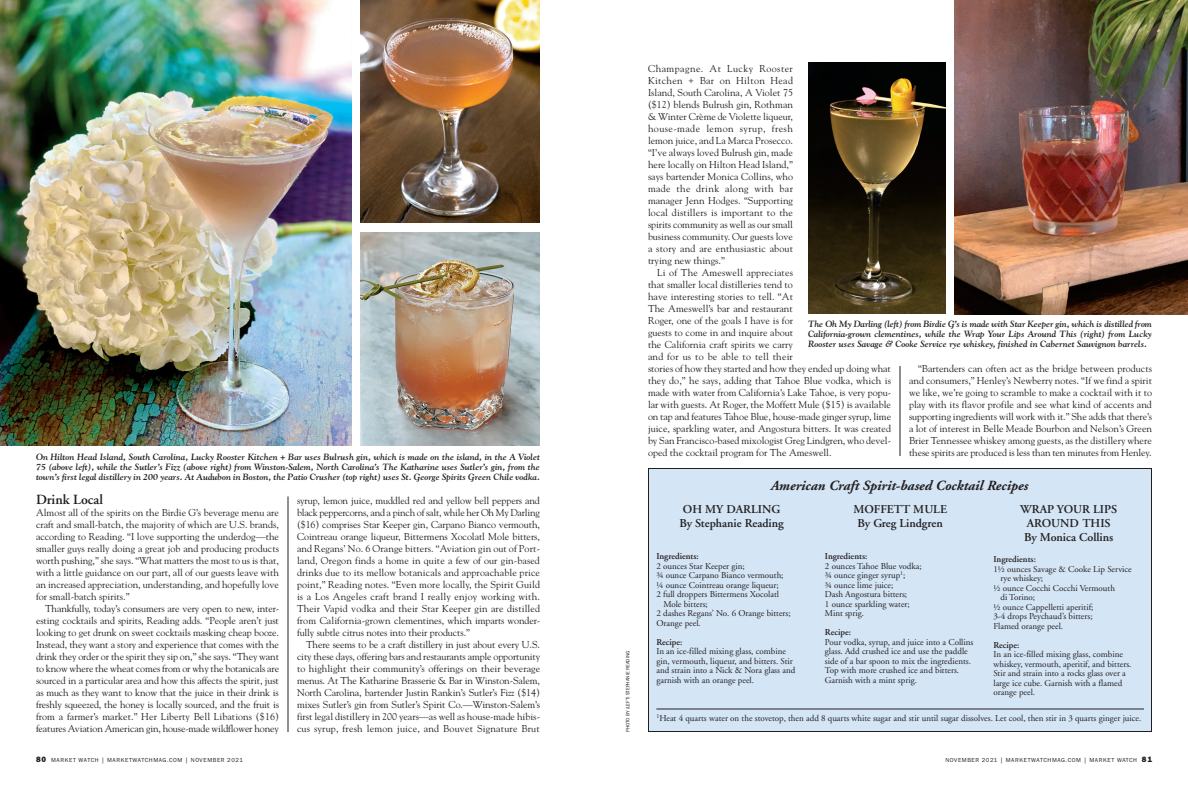
<style>
.page{position:relative;width:1188px;height:792px;background:#fff}
.page>*{position:absolute;margin:0;border:0;box-sizing:border-box;transform-origin:0 0}
.drinkhead{font:italic 700 14px "Adobe Garamond";color:#231f20}
.body_subhead{font:600 14px "Adobe Garamond";color:#231f20}
.drinkname{font:600 12px/14px "Adobe Garamond";color:#231f20;text-align:center}
.body{font:10px/12px "Goudy";color:#231f20;text-align:justify}
.drinkrecipe_ingred{font:9px/9.5px "Adobe Garamond";color:#231f20}
.t1{font:italic 700 9px/10px "Goudy";color:#231f20;text-align:justify}
.drinkrecipe_ingred-2{font:600 9px "Adobe Garamond";color:#231f20}
.folio{font:6px "Franklin Gothic EF";letter-spacing:.1em;color:#231f20}
.photocredit{font:5px "Franklin Gothic EF";color:#231f20}
.s1{font-weight:800;font-size:8px}
</style>
<div class="page">
<hr style="left:900px;top:366px;width:1px;height:90px;background:#231f20">
<div style="left:648px;top:468px;width:504px;height:264px;background:#d4e5f5"></div>
<div style="left:648px;top:468px;width:504px;height:264px;border:1px solid #231f20"></div>
<hr style="left:656px;top:709px;width:488px;height:1px;background:#231f20">
<hr style="left:288px;top:496px;width:1px;height:236px;background:#231f20">
<img style="left:808px;top:62px;width:138px;height:251px">
<img style="left:954px;top:0;width:234px;height:314px">
<img style="left:0;top:0;width:352px;height:445px">
<img style="left:360px;top:0;width:180px;height:223px">
<img style="left:360px;top:232px;width:180px;height:213px">
<p class="body" style="left:648px;top:62px;width:147px">Champagne. At Lucky Rooster Kitchen + Bar on Hilton Head Island, South Carolina, A Violet 75 ($12) blends Bulrush gin, Rothman &amp; Winter Crème de Violette liqueur, house-made lemon syrup, fresh lemon juice, and La Marca Prosecco. “I’ve always loved Bulrush gin, made here locally on Hilton Head Island,” says bartender Monica Collins, who made the drink along with bar manager Jenn Hodges. “Supporting local distillers is important to the spirits community as well as our small business community. Our guests love a story and are enthusiastic about trying new things.”</p>
<p class="body" style="left:648px;top:266px;width:245px;text-align:left;text-indent:9px">Li of The Ameswell appreciates<br>that smaller local distilleries tend to<br>have interesting stories to tell. “At<br>The Ameswell’s bar and restaurant<br>Roger, one of the goals I have is for<br>guests to come in and inquire about<br>the California craft spirits we carry<br>and for us to be able to tell their<br>stories of how they started and how they ended up doing what they do,” he says, adding that Tahoe Blue vodka, which is made with water from California’s Lake Tahoe, is very popu&shy;lar with guests. At Roger, the Moffett Mule ($15) is available on tap and features Tahoe Blue, house-made ginger syrup, lime juice, sparkling water, and Angostura bitters. It was created by San Francisco-based mixologist Greg Lindgren, who devel&shy;oped the cocktail program for The Ameswell.</p>
<p class="t1" style="left:808px;top:319px;width:345px">The Oh My Darling (left) from Birdie G’s is made with Star Keeper gin, which is distilled from California-grown clementines, while the Wrap Your Lips Around This (right) from Lucky Rooster uses Savage &amp; Cooke Service rye whiskey, finished in Cabernet Sauvignon barrels.</p>
<p class="body" style="left:909px;top:362px;width:245px;text-indent:9px">“Bartenders can often act as the bridge between products and consumers,” Henley’s Newberry notes. “If we find a spirit we like, we’re going to scramble to make a cocktail with it to play with its flavor profile and see what kind of accents and supporting ingredients will work with it.” She adds that there’s a lot of interest in Belle Meade Bourbon and Nelson’s Green Brier Tennessee whiskey among guests, as the distillery where these spirits are produced is less than ten minutes from Henley.</p>
<p class="t1" style="left:36px;top:452px;width:506px">On Hilton Head Island, South Carolina, Lucky Rooster Kitchen + Bar uses Bulrush gin, which is made on the island, in the A Violet 75 (above left), while the Sutler’s Fizz (above right) from Winston-Salem, North Carolina’s The Katharine uses Sutler’s gin, from the town’s first legal distillery in 200 years. At Audubon in Boston, the Patio Crusher (top right) uses St. George Spirits Green Chile vodka.</p>
<p class="drinkhead" style="left:770px;top:478px;width:259px">American Craft Spirit-based Cocktail Recipes</p>
<p class="body_subhead" style="left:36px;top:492px;width:68px">Drink Local</p>
<p class="body" style="left:36px;top:506px;width:245px">Almost all of the spirits on the Birdie G’s beverage menu are craft and small-batch, the majority of which are U.S. brands, according to Reading. “I love supporting the underdog—the smaller guys really doing a great job and producing products worth pushing,” she says. “What matters the most to us is that, with a little guidance on our part, all of our guests leave with an increased appreciation, understanding, and hopefully love for small-batch spirits.”</p>
<p class="body" style="left:36px;top:602px;width:245px;text-indent:9px">Thankfully, today’s consumers are very open to new, inter&shy;esting cocktails and spirits, Reading adds. “People aren’t just looking to get drunk on sweet cocktails masking cheap booze.<br>Instead, they want a story and experience that comes with the drink they order or the spirit they sip on,” she says. “They want to know where the wheat comes from or why the botanicals are sourced in a particular area and how this affects the spirit, just as much as they want to know that the juice in their drink is freshly squeezed, the honey is locally sourced, and the fruit is from a farmer’s market.” Her Liberty Bell Libations ($16) features Aviation American gin, house-made wildflower honey</p>
<p class="folio" style="left:36px;top:757px;width:208px"><span class="s1">80</span> MARKET WATCH | MARKETWATCHMAG.COM | NOVEMBER 2021</p>
<p class="folio" style="left:945px;top:757px;width:208px">NOVEMBER 2021 | MARKETWATCHMAG.COM | MARKET WATCH <span class="s1">81</span></p>
<p class="body" style="left:297px;top:494px;width:245px">syrup, lemon juice, muddled red and yellow bell peppers and black peppercorns, and a pinch of salt, while her Oh My Darling ($16) comprises Star Keeper gin, Carpano Bianco vermouth, Cointreau orange liqueur, Bittermens Xocolatl Mole bitters, and Regans’ No. 6 Orange bitters. “Aviation gin out of Port&shy;land, Oregon finds a home in quite a few of our gin-based drinks due to its mellow botanicals and approachable price point,” Reading notes. “Even more locally, the Spirit Guild is a Los Angeles craft brand I really enjoy working with.<br>Their Vapid vodka and their Star Keeper gin are distilled from California-grown clementines, which imparts wonder&shy;fully subtle citrus notes into their products.”</p>
<p class="body" style="left:297px;top:638px;width:245px;text-indent:9px">There seems to be a craft distillery in just about every U.S. city these days, offering bars and restaurants ample opportunity to highlight their community’s offerings on their beverage menus. At The Katharine Brasserie &amp; Bar in Winston-Salem, North Carolina, bartender Justin Rankin’s Sutler’s Fizz ($14) mixes Sutler’s gin from Sutler’s Spirit Co.—Winston-Salem’s first legal distillery in 200 years—as well as house-made hibis&shy;cus syrup, fresh lemon juice, and Bouvet Signature Brut</p>
<p class="drinkname" style="left:853px;top:502px;width:95px">MOFFETT MULE</p>
<p class="drinkname" style="left:858px;top:516px;width:87px">By Greg Lindgren</p>
<p class="drinkrecipe_ingred-2" style="left:825px;top:551px;width:44px">Ingredients:</p>
<p class="drinkrecipe_ingred" style="left:825px;top:561px;width:98px">2 ounces Tahoe Blue vodka;</p>
<p class="drinkrecipe_ingred" style="left:825px;top:571px;width:82px">¾ ounce ginger syrup<sup>1</sup>;</p>
<p class="drinkrecipe_ingred" style="left:825px;top:580px;width:70px">¾ ounce lime juice;</p>
<p class="drinkrecipe_ingred" style="left:825px;top:590px;width:84px">Dash Angostura bitters;</p>
<p class="drinkrecipe_ingred" style="left:825px;top:599px;width:86px">1 ounce sparkling water;</p>
<p class="drinkrecipe_ingred" style="left:825px;top:609px;width:41px">Mint sprig.</p>
<p class="drinkrecipe_ingred-2" style="left:825px;top:627px;width:28px">Recipe:</p>
<p class="drinkrecipe_ingred" style="left:825px;top:637px;width:150px">Pour vodka, syrup, and juice into a Collins glass. Add crushed ice and use the paddle side of a bar spoon to mix the ingredients.<br>Top with more crushed ice and bitters.<br>Garnish with a mint sprig.</p>
<p class="drinkname" style="left:683px;top:502px;width:99px">OH MY DARLING</p>
<p class="drinkname" style="left:679px;top:516px;width:106px">By Stephanie Reading</p>
<p class="drinkrecipe_ingred-2" style="left:656px;top:551px;width:44px">Ingredients:</p>
<p class="drinkrecipe_ingred" style="left:656px;top:561px;width:90px">2 ounces Star Keeper gin;</p>
<p class="drinkrecipe_ingred" style="left:656px;top:571px;width:129px">¾ ounce Carpano Bianco vermouth;</p>
<p class="drinkrecipe_ingred" style="left:656px;top:580px;width:124px">¼ ounce Cointreau orange liqueur;</p>
<p class="drinkrecipe_ingred" style="left:656px;top:590px;width:124px">2 full droppers Bittermens Xocolatl</p>
<p class="drinkrecipe_ingred" style="left:663px;top:599px;width:46px">Mole bitters;</p>
<p class="drinkrecipe_ingred" style="left:656px;top:609px;width:136px">2 dashes Regans’ No. 6 Orange bitters;</p>
<p class="drinkrecipe_ingred" style="left:656px;top:618px;width:46px">Orange peel.</p>
<p class="drinkrecipe_ingred-2" style="left:656px;top:637px;width:28px">Recipe:</p>
<p class="drinkrecipe_ingred" style="left:656px;top:647px;width:140px">In an ice-filled mixing glass, combine gin, vermouth, liqueur, and bitters. Stir and strain into a Nick &amp; Nora glass and garnish with an orange peel.</p>
<p class="drinkname" style="left:1020px;top:502px;width:98px">WRAP YOUR LIPS<br>AROUND THIS</p>
<p class="drinkname" style="left:1024px;top:530px;width:91px">By Monica Collins</p>
<p class="drinkrecipe_ingred-2" style="left:993px;top:554px;width:44px">Ingredients:</p>
<p class="drinkrecipe_ingred" style="left:993px;top:564px;width:140px">1½ ounces Savage &amp; Cooke Lip Service</p>
<p class="drinkrecipe_ingred" style="left:1000px;top:574px;width:44px">rye whiskey;</p>
<p class="drinkrecipe_ingred" style="left:993px;top:583px;width:123px">½ ounce Cocchi Cocchi Vermouth</p>
<p class="drinkrecipe_ingred" style="left:1000px;top:593px;width:36px">di Torino;</p>
<p class="drinkrecipe_ingred" style="left:993px;top:602px;width:102px">½ ounce Cappelletti aperitif;</p>
<p class="drinkrecipe_ingred" style="left:993px;top:612px;width:101px">3-4 drops Peychaud’s bitters;</p>
<p class="drinkrecipe_ingred" style="left:993px;top:621px;width:71px">Flamed orange peel.</p>
<p class="drinkrecipe_ingred-2" style="left:993px;top:640px;width:28px">Recipe:</p>
<p class="drinkrecipe_ingred" style="left:993px;top:650px;width:140px">In an ice-filled mixing glass, combine whiskey, vermouth, aperitif, and bitters.<br>Stir and strain into a rocks glass over a large ice cube. Garnish with a flamed orange peel.</p>
<p class="photocredit" style="left:625px;top:732px;width:83px;rotate:-90deg">PHOTO BY (LEFT) STEPHANIE READING</p>
<p class="drinkrecipe_ingred" style="left:656px;top:713px;width:486px"><sup>1</sup>Heat 4 quarts water on the stovetop, then add 8 quarts white sugar and stir until sugar dissolves. Let cool, then stir in 3 quarts ginger juice.</p>
</div>
